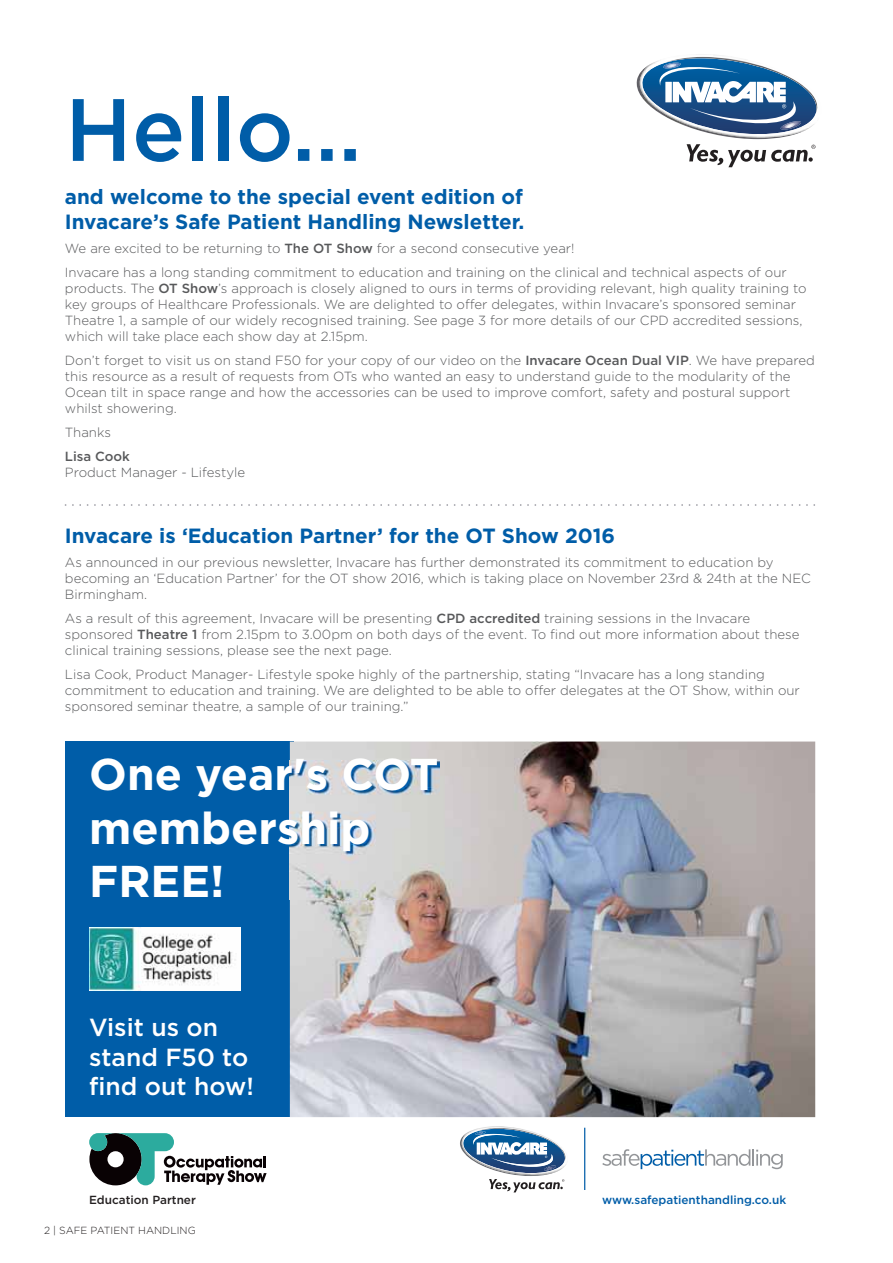
<style>
.page{position:relative;width:893px;height:1263px;background:#fff}
.page>*{position:absolute;margin:0;border:0;box-sizing:border-box;transform-origin:0 0}
.t1{font:500 88.2px "Gotham";color:#005da8}
.t2{font:700 44.55px/53.4px "Gotham";color:#fff}
.t3{font:500 24.75px/29.7px "Gotham";color:#fff}
.t4{font:700 20.55px/24.8px "Gotham";color:#005da8}
.t5{font:300 13.2px/15.9px "Gotham";color:#58595b}
.t6{font:500 13.2px "Gotham";color:#58595b}
.t7{font:500 11.7px "Gotham";color:#005da8}
.t8{font:500 11.7px "Gotham";color:#231f20}
.t9{font:300 10.35px "Gotham";color:#231f20}
.s1{font-weight:500}
</style>
<div class="page">
<img style="left:636px;top:77px;width:140px;height:62px">
<img style="left:638px;top:55px;width:158px;height:83px">
<svg style="left:686px;top:144px;width:129px;height:23px"></svg>
<svg style="left:639px;top:58px;width:179px;height:76px"></svg>
<svg style="left:65px;top:504px;width:750px;height:2px"></svg>
<div style="left:65px;top:742px;width:228px;height:375px;background:#005da8"></div>
<img style="left:290px;top:742px;width:525px;height:375px">
<svg style="left:602px;top:1149px;width:181px;height:20px"></svg>
<hr style="left:584px;top:1128px;width:1px;height:62px;background:#005da8">
<img style="left:460px;top:1139px;width:84px;height:37px">
<img style="left:461px;top:1126px;width:92px;height:49px">
<img style="left:476px;top:1128px;width:77px;height:1px">
<svg style="left:489px;top:1179px;width:75px;height:13px"></svg>
<svg style="left:461px;top:1129px;width:105px;height:44px"></svg>
<img style="left:289px;top:761px;width:151px;height:138px">
<img style="left:89px;top:927px;width:152px;height:63px">
<svg style="left:89px;top:1133px;width:178px;height:52px"></svg>
<h1 class="t1" style="left:65px;top:96px;width:298px">Hello…</h1>
<h3 class="t4" style="left:65px;top:186px;width:461px">and welcome to the special event edition of<br>Invacare’s Safe Patient Handling Newsletter.</h3>
<p class="t5" style="left:65px;top:237px;width:723px;line-height:24.2px">We are excited to be returning to <span class="s1">The OT Show</span> for a second consecutive year!<br>Invacare has a long standing commitment to education and training on the clinical and technical aspects of our</p>
<p class="t5" style="left:65px;top:281px;width:743px">products. The <span class="s1">OT Show</span>’s approach is closely aligned to ours in terms of providing relevant, high quality training to key groups of Healthcare Professionals. We are delighted to offer delegates, within Invacare’s sponsored seminar Theatre 1, a sample of our widely recognised training. See page 3 for more details of our CPD accredited sessions, which will take place each show day at 2.15pm.</p>
<p class="t5" style="left:65px;top:353px;width:751px">Don’t forget to visit us on stand F50 for your copy of our video on the <span class="s1">Invacare Ocean Dual VIP</span>. We have prepared this resource as a result of requests from OTs who wanted an easy to understand guide to the modularity of the Ocean tilt in space range and how the accessories can be used to improve comfort, safety and postural support whilst showering.</p>
<p class="t5" style="left:65px;top:425px;width:48px">Thanks</p>
<p class="t6" style="left:65px;top:451px;width:67px">Lisa Cook</p>
<p class="t5" style="left:65px;top:465px;width:182px">Product Manager - Lifestyle</p>
<h3 class="t4" style="left:65px;top:525px;width:552px">Invacare is ‘Education Partner’ for the OT Show 2016</h3>
<p class="t5" style="left:65px;top:555px;width:747px">As announced in our previous newsletter, Invacare has further demonstrated its commitment to education by becoming an ‘Education Partner’ for the OT show 2016, which is taking place on November 23rd &amp; 24th at the NEC<br>Birmingham.</p>
<p class="t5" style="left:65px;top:611px;width:736px">As a result of this agreement, Invacare will be presenting <span class="s1">CPD accredited</span> training sessions in the Invacare sponsored <span class="s1">Theatre 1</span> from 2.15pm to 3.00pm on both days of the event. To find out more information about these clinical training sessions, please see the next page.</p>
<p class="t5" style="left:65px;top:667px;width:736px">Lisa Cook, Product Manager- Lifestyle spoke highly of the partnership, stating “Invacare has a long standing commitment to education and training. We are delighted to be able to offer delegates at the OT Show, within our sponsored seminar theatre, a sample of our training.”</p>
<h2 class="t2" style="left:89px;top:751px;width:351px">One year's COT membership<br>FREE!</h2>
<h3 class="t3" style="left:89px;top:1014px;width:166px">Visit us on stand F50 to find out how!</h3>
<p class="t8" style="left:89px;top:1196px;width:108px">Education Partner</p>
<p class="t9" style="left:44px;top:1226px;width:153px">2 | SAFE PATIENT HANDLING</p>
<p class="t7" style="left:602px;top:1196px;width:186px">www.safepatienthandling.co.uk</p>
</div>
